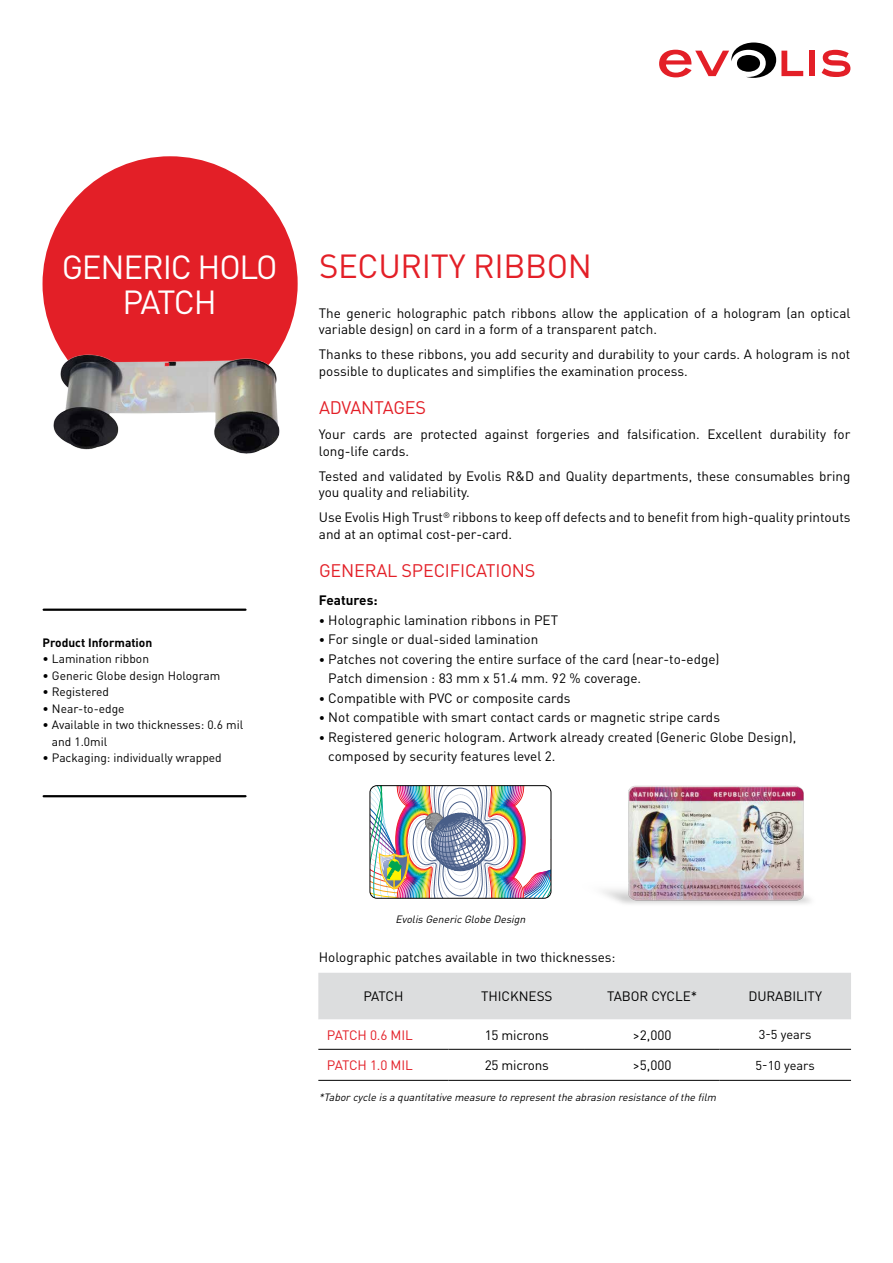
<style>
.page{position:relative;width:893px;height:1263px;background:#fff}
.page>*{position:absolute;margin:0;border:0;box-sizing:border-box;transform-origin:0 0}
.t1{font:33px/34.5px "DINOT";letter-spacing:-.035em;color:#fff;text-align:center}
.t2{font:33px "DINOT";letter-spacing:-.01em;color:#e31f27}
.t3{font:18px "DINOT";letter-spacing:-.01em;color:#e31f27}
.t4{font:13.5px/16.5px "DINOT";color:#000}
.t5{font:13.5px "DINOT";letter-spacing:-.015em;color:#e31f27}
.t6{font:700 13.5px "DINOT";color:#000}
.t7{font:12.75px "DINOT";color:#000}
.t8{font:12px/16.5px "DINOT";color:#000}
.t9{font:700 12px "DINOT";color:#000}
.t10{font:italic 10.5px "DINOT";color:#000}
.s1{font-size:12px}
</style>
<div class="page">
<div style="left:43px;top:156px;width:255px;height:255px;background:#e31f27;border-radius:50%"></div>
<div style="left:809px;top:51px;width:6px;height:25px;background:#e31f27"></div>
<svg style="left:822px;top:50px;width:28px;height:27px"></svg>
<svg style="left:659px;top:43px;width:144px;height:35px"></svg>
<hr style="left:44px;top:609px;width:201px;height:2px;background:#000">
<hr style="left:44px;top:795px;width:201px;height:2px;background:#000">
<img style="left:370px;top:786px;width:182px;height:112px">
<div style="left:370px;top:785px;width:181px;height:113px;border:1px solid #000;border-radius:7px"></div>
<img style="left:603px;top:785px;width:208px;height:119px">
<svg style="left:318px;top:973px;width:533px;height:107px"></svg>
<hr style="left:318px;top:1049px;width:131px;height:1px;background:#000">
<hr style="left:585px;top:1049px;width:134px;height:1px;background:#000">
<hr style="left:719px;top:1049px;width:132px;height:1px;background:#000">
<hr style="left:318px;top:1080px;width:131px;height:1px;background:#000">
<hr style="left:585px;top:1080px;width:134px;height:1px;background:#000">
<hr style="left:719px;top:1080px;width:132px;height:1px;background:#000">
<hr style="left:449px;top:1049px;width:136px;height:1px;background:#000">
<hr style="left:449px;top:1080px;width:136px;height:1px;background:#000">
<img style="left:43px;top:299px;width:254px;height:155px">
<h1 class="t1" style="left:62px;top:249px;width:217px">GENERIC HOLO<br>PATCH</h1>
<p class="t9" style="left:43px;top:634px;width:111px">Product Information</p>
<p class="t8" style="left:43px;top:650px;width:108px">• Lamination ribbon</p>
<p class="t8" style="left:43px;top:667px;width:179px">• Generic Globe design Hologram</p>
<p class="t8" style="left:43px;top:683px;width:68px">• Registered</p>
<p class="t8" style="left:43px;top:700px;width:84px">• Near-to-edge</p>
<p class="t8" style="left:52px;top:716px;width:193px;text-indent:-9px">• Available in two thicknesses: 0.6 mil and 1.0mil</p>
<p class="t8" style="left:43px;top:749px;width:181px">• Packaging: individually wrapped</p>
<h1 class="t2" style="left:319px;top:245px;width:275px">SECURITY RIBBON</h1>
<p class="t4" style="left:319px;top:304px;width:533px">The generic holographic patch ribbons allow the application of a hologram (an optical variable design) on card in a form of a transparent patch.</p>
<p class="t4" style="left:319px;top:346px;width:533px">Thanks to these ribbons, you add security and durability to your cards. A hologram is not possible to duplicates and simplifies the examination process.</p>
<h2 class="t3" style="left:319px;top:397px;width:109px">ADVANTAGES</h2>
<p class="t4" style="left:319px;top:426px;width:533px">Your cards are protected against forgeries and falsification. Excellent durability for long-life cards.</p>
<p class="t4" style="left:319px;top:467px;width:533px">Tested and validated by Evolis R&amp;D and Quality departments, these consumables bring you quality and reliability.</p>
<p class="t4" style="left:319px;top:509px;width:533px">Use Evolis High Trust<sup>®</sup> ribbons to keep off defects and to benefit from high-quality printouts and at an optimal cost-per-card.</p>
<h2 class="t3" style="left:319px;top:560px;width:218px">GENERAL SPECIFICATIONS</h2>
<p class="t6" style="left:319px;top:592px;width:60px">Features:</p>
<p class="t4" style="left:319px;top:611px;width:241px"><span class="s1">•</span> Holographic lamination ribbons in PET</p>
<p class="t4" style="left:319px;top:631px;width:221px"><span class="s1">•</span> For single or dual-sided lamination</p>
<p class="t4" style="left:328px;top:649px;width:393px;line-height:19.5px;text-indent:-9px"><span class="s1">•</span> Patches not covering the entire surface of the card (near-to-edge)<br>Patch dimension : 83 mm x 51.4 mm. 92 % coverage.</p>
<p class="t4" style="left:319px;top:689px;width:253px"><span class="s1">•</span> Compatible with PVC or composite cards</p>
<p class="t4" style="left:319px;top:709px;width:403px"><span class="s1">•</span> Not compatible with smart contact cards or magnetic stripe cards</p>
<p class="t4" style="left:328px;top:727px;width:470px;line-height:19.5px;text-indent:-9px"><span class="s1">•</span> Registered generic hologram. Artwork already created (Generic Globe Design), composed by security features level 2.</p>
<p class="t10" style="left:395px;top:913px;width:134px">Evolis Generic Globe Design</p>
<p class="t4" style="left:319px;top:949px;width:298px">Holographic patches available in two thicknesses:</p>
<p class="t4" style="left:363px;top:988px;width:42px">PATCH</p>
<p class="t4" style="left:481px;top:988px;width:73px">THICKNESS</p>
<p class="t4" style="left:607px;top:988px;width:92px">TABOR CYCLE*</p>
<p class="t4" style="left:748px;top:988px;width:75px">DURABILITY</p>
<p class="t5" style="left:327px;top:1026px;width:87px">PATCH 0.6 MIL</p>
<p class="t4" style="left:485px;top:1026px;width:66px">15 microns</p>
<p class="t4" style="left:633px;top:1026px;width:40px">&gt;2,000</p>
<p class="t7" style="left:759px;top:1027px;width:54px">3-5 years</p>
<p class="t5" style="left:327px;top:1057px;width:87px">PATCH 1.0 MIL</p>
<p class="t4" style="left:485px;top:1056px;width:66px">25 microns</p>
<p class="t4" style="left:633px;top:1056px;width:40px">&gt;5,000</p>
<p class="t7" style="left:756px;top:1057px;width:61px">5-10 years</p>
<p class="t10" style="left:319px;top:1090px;width:401px">*Taborcycle is a quantitative measure to representthe abrasion resistance ofthe film</p>
</div>
